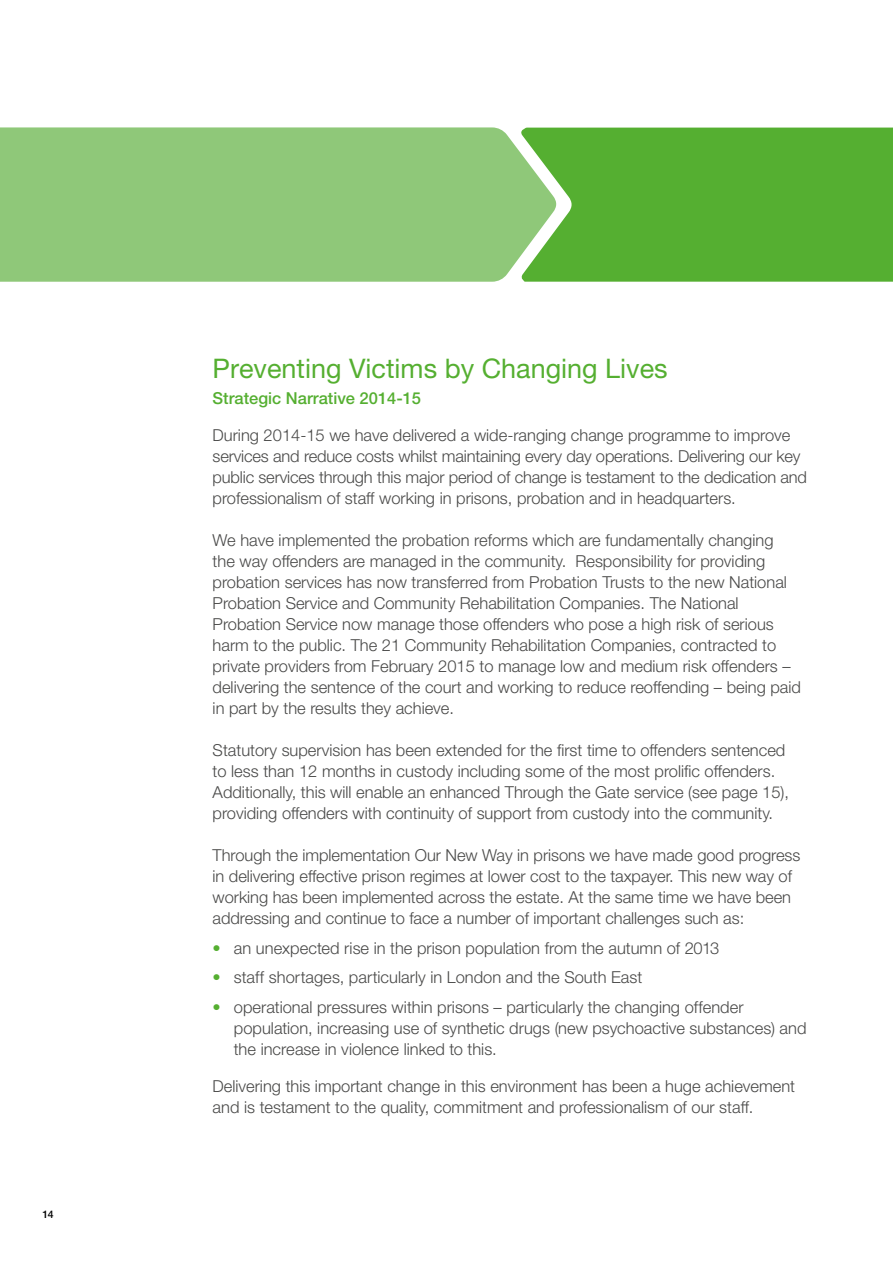
<style>
.page{position:relative;width:893px;height:1263px;background:#fff}
.page>*{position:absolute;margin:0;border:0;box-sizing:border-box;transform-origin:0 0}
.headers{font:27px "Helvetica Neue LT Pro";color:#55af31}
.headers-2{font:300 16.5px/21px "Helvetica Neue LT Pro";color:#494948}
.Header_2{font:500 16.5px "Helvetica Neue LT Pro";color:#55af31}
.t1{font:500 10.5px "Helvetica Neue LT Pro";color:#000}
.s1{color:#55af31}
</style>
<div class="page">
<div style="left:0;top:127px;width:518px;height:155px;background:#8fc879"></div>
<svg style="left:518px;top:127px;width:375px;height:155px;background:#5eb33c"></svg>
<p class="t1" style="left:43px;top:1208px;width:13px">14</p>
<p class="headers" style="left:213px;top:352px;width:457px">Preventing Victims by Changing Lives</p>
<p class="Header_2" style="left:213px;top:388px;width:210px">Strategic Narrative 2014-15</p>
<p class="headers-2" style="left:213px;top:424px;width:596px">During 2014-15 we have delivered a wide-ranging change programme to improve services and reduce costs whilst maintaining every day operations. Delivering our key public services through this major period of change is testament to the dedication and professionalism of staff working in prisons, probation and in headquarters.</p>
<p class="headers-2" style="left:213px;top:529px;width:590px">We have implemented the probation reforms which are fundamentally changing<br>the way offenders are managed in the community. Responsibility for providing probation services has now transferred from Probation Trusts to the new National Probation Service and Community Rehabilitation Companies. The National Probation Service now manage those offenders who pose a high risk of serious harm to the public. The 21 Community Rehabilitation Companies, contracted to private providers from February 2015 to manage low and medium risk offenders – delivering the sentence of the court and working to reduce reoffending – being paid in part by the results they achieve.</p>
<p class="headers-2" style="left:213px;top:739px;width:578px">Statutory supervision has been extended for the first time to offenders sentenced to less than 12 months in custody including some of the most prolific offenders.<br>Additionally, this will enable an enhanced Through the Gate service (see page 15), providing offenders with continuity of support from custody into the community.</p>
<p class="headers-2" style="left:213px;top:844px;width:589px">Through the implementation Our New Way in prisons we have made good progress in delivering effective prison regimes at lower cost to the taxpayer. This new way of working has been implemented across the estate. At the same time we have been addressing and continue to face a number of important challenges such as:</p>
<p class="headers-2" style="left:213px;top:937px;width:508px"><span class="s1">•</span> an unexpected rise in the prison population from the autumn of 2013</p>
<p class="headers-2" style="left:213px;top:966px;width:431px"><span class="s1">•</span> staff shortages, particularly in London and the South East</p>
<p class="headers-2" style="left:234px;top:996px;width:574px;text-indent:-21px"><span class="s1">•</span> operational pressures within prisons – particularly the changing offender population, increasing use of synthetic drugs (new psychoactive substances) and the increase in violence linked to this.</p>
<p class="headers-2" style="left:213px;top:1075px;width:584px">Delivering this important change in this environment has been a huge achievement and is testament to the quality, commitment and professionalism of our staff.</p>
</div>
